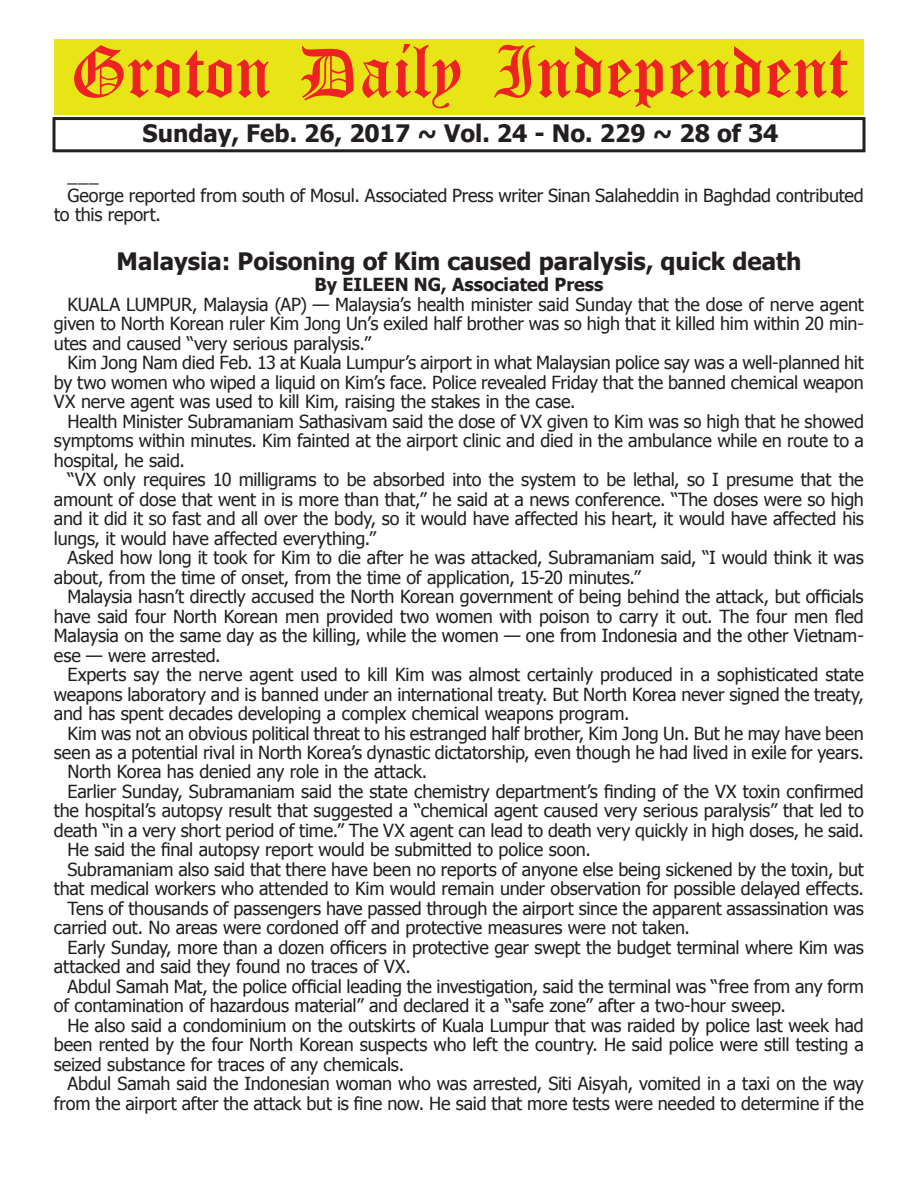
<style>
.page{position:relative;width:918px;height:1188px;background:#fff}
.page>*{position:absolute;margin:0;border:0;box-sizing:border-box;transform-origin:0 0}
.t1{font:54px "Old English Five";color:#ee2123}
.t2{font:700 24px "Tahoma";color:#231f20}
.t3{font:18px/19.5px "Tahoma";letter-spacing:-.01em;color:#231f20;text-align:justify}
.t4{font:700 18px "Tahoma";color:#231f20}
</style>
<div class="page">
<div style="left:52px;top:117px;width:814px;height:35px;border:3px solid #231f20"></div>
<div style="left:54px;top:40px;width:810px;height:75px;background:#e7e515"></div>
<h1 class="t1" style="left:70px;top:47px;width:779px">Groton Daily Independent</h1>
<h2 class="t2" style="left:143px;top:116px;width:638px">Sunday, Feb. 26, 2017 ~ Vol. 24 - No. 229 ~ 28 of 34</h2>
<p class="t3" style="left:68px;top:165px;width:33px">___</p>
<p class="t3" style="left:68px;top:185px;width:798px">George reported from south of Mosul. Associated Press writer Sinan Salaheddin in Baghdad contributed</p>
<p class="t3" style="left:54px;top:204px;width:108px">to this report.</p>
<h2 class="t2" style="left:117px;top:244px;width:686px">Malaysia: Poisoning of Kim caused paralysis, quick death</h2>
<p class="t4" style="left:315px;top:272px;width:290px">By EILEEN NG, Associated Press</p>
<p class="t3" style="left:54px;top:294px;width:812px;text-indent:14px">KUALA LUMPUR, Malaysia (AP) — Malaysia’s health minister said Sunday that the dose of nerve agent given to North Korean ruler Kim Jong Un’s exiled half brother was so high that it killed him within 20 min&shy;utes and caused “very serious paralysis.”</p>
<p class="t3" style="left:54px;top:352px;width:811px;text-indent:14px">Kim Jong Nam died Feb. 13 at Kuala Lumpur’s airport in what Malaysian police say was a well-planned hit by two women who wiped a liquid on Kim’s face. Police revealed Friday that the banned chemical weapon VX nerve agent was used to kill Kim, raising the stakes in the case.</p>
<p class="t3" style="left:54px;top:410px;width:812px;text-indent:14px">Health Minister Subramaniam Sathasivam said the dose of VX given to Kim was so high that he showed symptoms within minutes. Kim fainted at the airport clinic and died in the ambulance while en route to a hospital, he said.</p>
<p class="t3" style="left:54px;top:469px;width:811px;text-indent:14px">“VX only requires 10 milligrams to be absorbed into the system to be lethal, so I presume that the amount of dose that went in is more than that,” he said at a news conference. “The doses were so high and it did it so fast and all over the body, so it would have affected his heart, it would have affected his lungs, it would have affected everything.”</p>
<p class="t3" style="left:54px;top:547px;width:811px;text-indent:14px">Asked how long it took for Kim to die after he was attacked, Subramaniam said, “I would think it was about, from the time of onset, from the time of application, 15-20 minutes.”</p>
<p class="t3" style="left:54px;top:586px;width:812px;text-indent:14px">Malaysia hasn’t directly accused the North Korean government of being behind the attack, but officials have said four North Korean men provided two women with poison to carry it out. The four men fled Malaysia on the same day as the killing, while the women — one from Indonesia and the other Vietnam&shy;ese — were arrested.</p>
<p class="t3" style="left:54px;top:664px;width:811px;text-indent:14px">Experts say the nerve agent used to kill Kim was almost certainly produced in a sophisticated state weapons laboratory and is banned under an international treaty. But North Korea never signed the treaty, and has spent decades developing a complex chemical weapons program.</p>
<p class="t3" style="left:67px;top:722px;width:798px">Kim was not an obvious political threat to his estranged half brother, Kim Jong Un. But he may have been</p>
<p class="t3" style="left:54px;top:742px;width:811px">seen as a potential rival in North Korea’s dynastic dictatorship, even though he had lived in exile for years.</p>
<p class="t3" style="left:67px;top:761px;width:361px">North Korea has denied any role in the attack.</p>
<p class="t3" style="left:67px;top:781px;width:798px">Earlier Sunday, Subramaniam said the state chemistry department’s finding of the VX toxin confirmed</p>
<p class="t3" style="left:54px;top:800px;width:811px">the hospital’s autopsy result that suggested a “chemical agent caused very serious paralysis” that led to</p>
<p class="t3" style="left:54px;top:820px;width:811px">death “in a very short period of time.” The VX agent can lead to death very quickly in high doses, he said.</p>
<p class="t3" style="left:67px;top:839px;width:525px">He said the final autopsy report would be submitted to police soon.</p>
<p class="t3" style="left:67px;top:859px;width:798px">Subramaniam also said that there have been no reports of anyone else being sickened by the toxin, but</p>
<p class="t3" style="left:54px;top:878px;width:811px">that medical workers who attended to Kim would remain under observation for possible delayed effects.</p>
<p class="t3" style="left:67px;top:898px;width:798px">Tens of thousands of passengers have passed through the airport since the apparent assassination was</p>
<p class="t3" style="left:54px;top:917px;width:638px">carried out. No areas were cordoned off and protective measures were not taken.</p>
<p class="t3" style="left:67px;top:937px;width:798px">Early Sunday, more than a dozen officers in protective gear swept the budget terminal where Kim was</p>
<p class="t3" style="left:54px;top:956px;width:358px">attacked and said they found no traces of VX.</p>
<p class="t3" style="left:67px;top:976px;width:798px">Abdul Samah Mat, the police official leading the investigation, said the terminal was “free from any form</p>
<p class="t3" style="left:54px;top:995px;width:733px">of contamination of hazardous material” and declared it a “safe zone” after a two-hour sweep.</p>
<p class="t3" style="left:67px;top:1015px;width:798px">He also said a condominium on the outskirts of Kuala Lumpur that was raided by police last week had</p>
<p class="t3" style="left:54px;top:1034px;width:812px">been rented by the four North Korean suspects who left the country. He said police were still testing a</p>
<p class="t3" style="left:54px;top:1054px;width:352px">seized substance for traces of any chemicals.</p>
<p class="t3" style="left:67px;top:1073px;width:798px">Abdul Samah said the Indonesian woman who was arrested, Siti Aisyah, vomited in a taxi on the way</p>
<p class="t3" style="left:54px;top:1093px;width:811px">from the airport after the attack but is fine now. He said that more tests were needed to determine if the</p>
</div>
